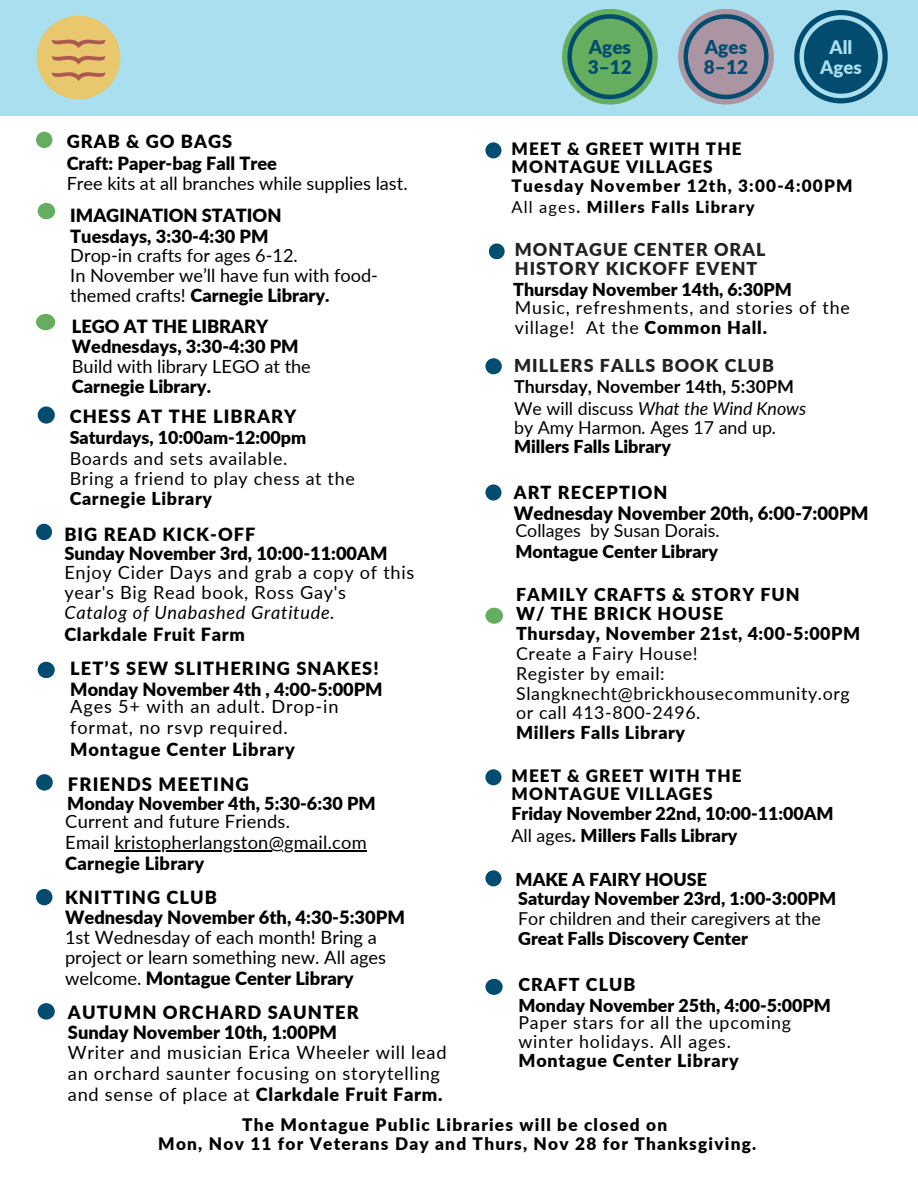
<style>
.page{position:relative;width:918px;height:1188px;background:#fff}
.page>*{position:absolute;margin:0;border:0;box-sizing:border-box;transform-origin:0 0}
.t1{font:900 19.05px/20.9px "Lato";color:#014c6f}
.t2{font:900 18.6px/20.4px "Lato";color:#aadfef;text-align:center}
.t3{font:900 18.45px "Lato";color:#000}
.t4{font:900 18.45px "Lato";letter-spacing:.06em;color:#000}
.t5{font:18.3px/20.9px "Lato";letter-spacing:.015em;color:#000}
.t6{font:18.3px/20.9px "Lato";letter-spacing:.04em;color:#000}
.t7{font:900 18.3px "Lato";letter-spacing:.015em;color:#000}
.t8{font:900 18.3px "Lato";letter-spacing:.06em;color:#000}
.t9{font:18.15px/19.6px "Lato";color:#000}
.t10{font:900 18.15px/19.6px "Lato";color:#000}
.t11{font:18.15px/21.3px "Lato";letter-spacing:.04em;color:#000}
.t12{font:900 18.15px "Lato";letter-spacing:.06em;color:#000}
.t13{font:900 18.15px "Lato";letter-spacing:.04em;color:#000}
.t14{font:900 18.15px "Lato";letter-spacing:.055em;color:#000}
.t15{font:900 18px "Lato";color:#000}
.t16{font:900 18px "Lato";letter-spacing:.06em;color:#000}
.t17{font:900 17.85px/19.8px "Lato";color:#000}
.t18{font:17.85px/18.8px "Lato";letter-spacing:.045em;color:#000}
.t19{font:900 17.85px/19.8px "Lato";letter-spacing:.035em;color:#000}
.t20{font:17.85px/19.2px "Lato";color:#000}
.t21{font:900 17.85px/18.8px "Lato";letter-spacing:.06em;color:#222}
.t22{font:700 17.85px "Lato";color:#000}
.t23{font:900 17.85px "Lato";letter-spacing:.04em;color:#000}
.t24{font:900 17.85px "Lato";letter-spacing:.06em;color:#000}
.t25{font:900 17.25px/19.2px "Lato";letter-spacing:.07em;color:#000;text-align:center}
.t26{font:900 17.1px/17.5px "Lato";letter-spacing:.06em;color:#000}
.t27{font:900 16.5px "Lato";letter-spacing:.07em;color:#000}
.s1{font-weight:900}
.s2{font-weight:400}
.s3{font-style:italic}
.s4{font-weight:700}
</style>
<div class="page">
<div style="left:36px;top:132px;width:16px;height:16px;background:#65ae5f;border-radius:50%"></div>
<div style="left:36px;top:889px;width:16px;height:16px;background:#014c6f;border-radius:50%"></div>
<div style="left:0;top:0;width:918px;height:116px;background:#aadfef"></div>
<div style="left:794px;top:10px;width:94px;height:93px;background:#014c6f;border-radius:50%"></div>
<svg style="left:800px;top:15px;width:82px;height:83px"></svg>
<div style="left:562px;top:9px;width:96px;height:96px;background:#65ae5f;border-radius:50%"></div>
<svg style="left:567px;top:14px;width:85px;height:85px"></svg>
<div style="left:678px;top:9px;width:96px;height:96px;background:#ac95a2;border-radius:50%"></div>
<svg style="left:684px;top:14px;width:84px;height:85px"></svg>
<div style="left:485px;top:142px;width:17px;height:16px;background:#014c6f;border-radius:50%"></div>
<div style="left:36px;top:314px;width:19px;height:16px;background:#65ae5f;border-radius:50%"></div>
<div style="left:485px;top:979px;width:18px;height:16px;background:#014c6f;border-radius:50%"></div>
<div style="left:36px;top:774px;width:17px;height:17px;background:#014c6f;border-radius:50%"></div>
<hr style="left:115px;top:850px;width:252px;height:1px;background:#000">
<div style="left:38px;top:203px;width:17px;height:16px;background:#65ae5f;border-radius:50%"></div>
<div style="left:485px;top:608px;width:18px;height:16px;background:#65ae5f;border-radius:50%"></div>
<img style="left:36px;top:15px;width:84px;height:85px">
<div style="left:38px;top:662px;width:17px;height:16px;background:#014c6f;border-radius:50%"></div>
<div style="left:485px;top:769px;width:17px;height:16px;background:#014c6f;border-radius:50%"></div>
<div style="left:485px;top:358px;width:17px;height:16px;background:#014c6f;border-radius:50%"></div>
<div style="left:489px;top:243px;width:16px;height:16px;background:#014c6f;border-radius:50%"></div>
<div style="left:485px;top:484px;width:17px;height:17px;background:#014c6f;border-radius:50%"></div>
<div style="left:485px;top:870px;width:17px;height:16px;background:#014c6f;border-radius:50%"></div>
<div style="left:36px;top:524px;width:16px;height:16px;background:#014c6f;border-radius:50%"></div>
<div style="left:38px;top:1003px;width:17px;height:17px;background:#014c6f;border-radius:50%"></div>
<div style="left:38px;top:406px;width:17px;height:18px;background:#014c6f;border-radius:50%"></div>
<h2 class="t14" style="left:67px;top:130px;width:167px">GRAB &amp; GO BAGS</h2>
<p class="t9" style="left:67px;top:152px;width:342px;line-height:20.9px"><span class="s1">Craft: Paper-bag Fall Tree<br></span>Free kits at all branches while supplies last.</p>
<p class="t10" style="left:70px;top:205px;width:213px">IMAGINATION STATION</p>
<h1 class="t9" style="left:70px;top:226px;width:309px"><span class="s1">Tuesdays, 3:30-4:30 PM<br></span>Drop-in crafts for ages 6-12.<br>In November we’ll have fun with food&shy;themed crafts! <span class="s1">Carnegie Library.</span></h1>
<h2 class="t10" style="left:72px;top:316px;width:198px">LEGO AT THE LIBRARY</h2>
<h3 class="t10" style="left:72px;top:337px;width:241px">Wednesdays, 3:30-4:30 PM<br><span class="s2">Build with library LEGO at the<br></span>Carnegie Library.</h3>
<p class="t8" style="left:70px;top:405px;width:228px">CHESS AT THE LIBRARY</p>
<p class="t17" style="left:70px;top:427px;width:238px">Saturdays, 10:00am-12:00pm</p>
<p class="t18" style="left:70px;top:448px;width:287px;line-height:20.2px">Boards and sets available.<br>Bring a friend to play chess at the</p>
<p class="t23" style="left:70px;top:488px;width:144px">Carnegie Library</p>
<h1 class="t12" style="left:64px;top:523px;width:193px">BIG READ KICK-OFF</h1>
<h2 class="t10" style="left:64px;top:543px;width:325px">Sunday November 3rd, 10:00-11:00AM</h2>
<h3 class="t11" style="left:64px;top:562px;width:352px;line-height:20.2px">Enjoy Cider Days and grab a copy of this year's Big Read book, Ross Gay's<br><span class="s3">Catalog of Unabashed Gratitude.</span></h3>
<h1 class="t13" style="left:64px;top:623px;width:182px">Clarkdale Fruit Farm</h1>
<h2 class="t12" style="left:70px;top:658px;width:310px">LET’S SEW SLITHERING SNAKES!</h2>
<h3 class="t10" style="left:70px;top:679px;width:314px">Monday November 4th , 4:00-5:00PM</h3>
<h1 class="t11" style="left:70px;top:695px;width:270px">Ages 5+ with an adult. Drop-in format, no rsvp required.<br><span class="s1">Montague Center Library</span></h1>
<h2 class="t4" style="left:68px;top:772px;width:183px">FRIENDS MEETING</h2>
<h3 class="t15" style="left:67px;top:792px;width:310px">Monday November 4th, 5:30-6:30 PM</h3>
<h4 class="t5" style="left:65px;top:811px;width:303px">Current and future Friends.<br>Email kristopherlangston@gmail.com</h4>
<p class="t7" style="left:65px;top:852px;width:140px">Carnegie Library</p>
<h2 class="t12" style="left:65px;top:886px;width:154px">KNITTING CLUB</h2>
<h2 class="t7" style="left:65px;top:906px;width:341px">Wednesday November 6th, 4:30-5:30PM</h2>
<h1 class="t5" style="left:65px;top:926px;width:323px">1st Wednesday of each month! Bring a project or learn something new. All ages welcome. <span class="s1">Montague Center Library</span></h1>
<h2 class="t8" style="left:68px;top:1001px;width:292px">AUTUMN ORCHARD SAUNTER</h2>
<h3 class="t7" style="left:68px;top:1021px;width:271px">Sunday November 10th, 1:00PM</h3>
<h5 class="t6" style="left:68px;top:1041px;width:380px">Writer and musician Erica Wheeler will lead an orchard saunter focusing on storytelling and sense of place at <span class="s1">Clarkdale Fruit Farm.</span></h5>
<h1 class="t1" style="left:588px;top:36px;width:46px">Ages<br>3–12</h1>
<h3 class="t1" style="left:704px;top:36px;width:46px">Ages<br>8–12</h3>
<h1 class="t26" style="left:512px;top:140px;width:231px">MEET &amp; GREET WITH THE<br>MONTAGUE VILLAGES</h1>
<h3 class="t2" style="left:820px;top:36px;width:43px">All<br>Ages</h3>
<h1 class="t26" style="left:512px;top:177px;width:343px">Tuesday November 12th, 3:00-4:00PM</h1>
<h3 class="t27" style="left:512px;top:197px;width:245px"><span class="s2">All ages</span><span class="s4">.</span> Millers Falls Library</h3>
<h1 class="t21" style="left:515px;top:240px;width:252px">MONTAGUE CENTER ORAL<br>HISTORY KICKOFF EVENT</h1>
<h2 class="t17" style="left:513px;top:279px;width:280px">Thursday November 14th, 6:30PM</h2>
<h3 class="t18" style="left:515px;top:297px;width:337px;line-height:19.8px">Music, refreshments, and stories of the village! At the <span class="s1">Common Hall.</span></h3>
<h3 class="t21" style="left:514px;top:356px;width:262px">MILLERS FALLS BOOK CLUB</h3>
<h3 class="t22" style="left:514px;top:375px;width:282px">Thursday, November 14th, 5:30PM</h3>
<h4 class="t20" style="left:514px;top:399px;width:294px">We will discuss <span class="s3">What the Wind Knows </span>by Amy Harmon<span class="s3">.</span> Ages 17 and up.<br><span class="s1">Millers Falls Library</span></h4>
<h1 class="t16" style="left:514px;top:481px;width:155px">ART RECEPTION</h1>
<h3 class="t3" style="left:514px;top:501px;width:356px">Wednesday November 20th, 6:00-7:00PM</h3>
<h1 class="t20" style="left:515px;top:519px;width:206px;line-height:20.9px">Collages by Susan Dorais.<br><span class="s1">Montague Center Library</span></h1>
<h2 class="t19" style="left:516px;top:584px;width:346px">FAMILY CRAFTS &amp; STORY FUN<br>W/ THE BRICK HOUSE<br>Thursday, November 21st, 4:00-5:00PM<br><span class="s2">Create a Fairy House!<br>Register by email:<br>Slangknecht@brickhousecommunity.org or call 413-800-2496.<br></span>Millers Falls Library</h2>
<h2 class="t26" style="left:512px;top:767px;width:231px">MEET &amp; GREET WITH THE<br>MONTAGUE VILLAGES</h2>
<h1 class="t17" style="left:512px;top:802px;width:324px;line-height:22px">Friday November 22nd, 10:00-11:00AM<br><span class="s2">All ages</span><span class="s4">.</span> Millers Falls Library</h1>
<h3 class="t17" style="left:516px;top:869px;width:193px">MAKE A FAIRY HOUSE</h3>
<h2 class="t17" style="left:518px;top:888px;width:319px">Saturday November 23rd, 1:00-3:00PM<br><span class="s2">For children and their caregivers at the<br></span>Great Falls Discovery Center</h2>
<h3 class="t24" style="left:518px;top:974px;width:119px">CRAFT CLUB</h3>
<h1 class="t17" style="left:518px;top:995px;width:314px">Monday November 25th, 4:00-5:00PM</h1>
<h2 class="t18" style="left:518px;top:1013px;width:274px">Paper stars for all the upcoming winter holidays. All ages.<br><span class="s1">Montague Center Library</span></h2>
<h3 class="t25" style="left:158px;top:1115px;width:600px">The Montague Public Libraries will be closed on<br>Mon, Nov 11 for Veterans Day and Thurs, Nov 28 for Thanksgiving.</h3>
</div>
